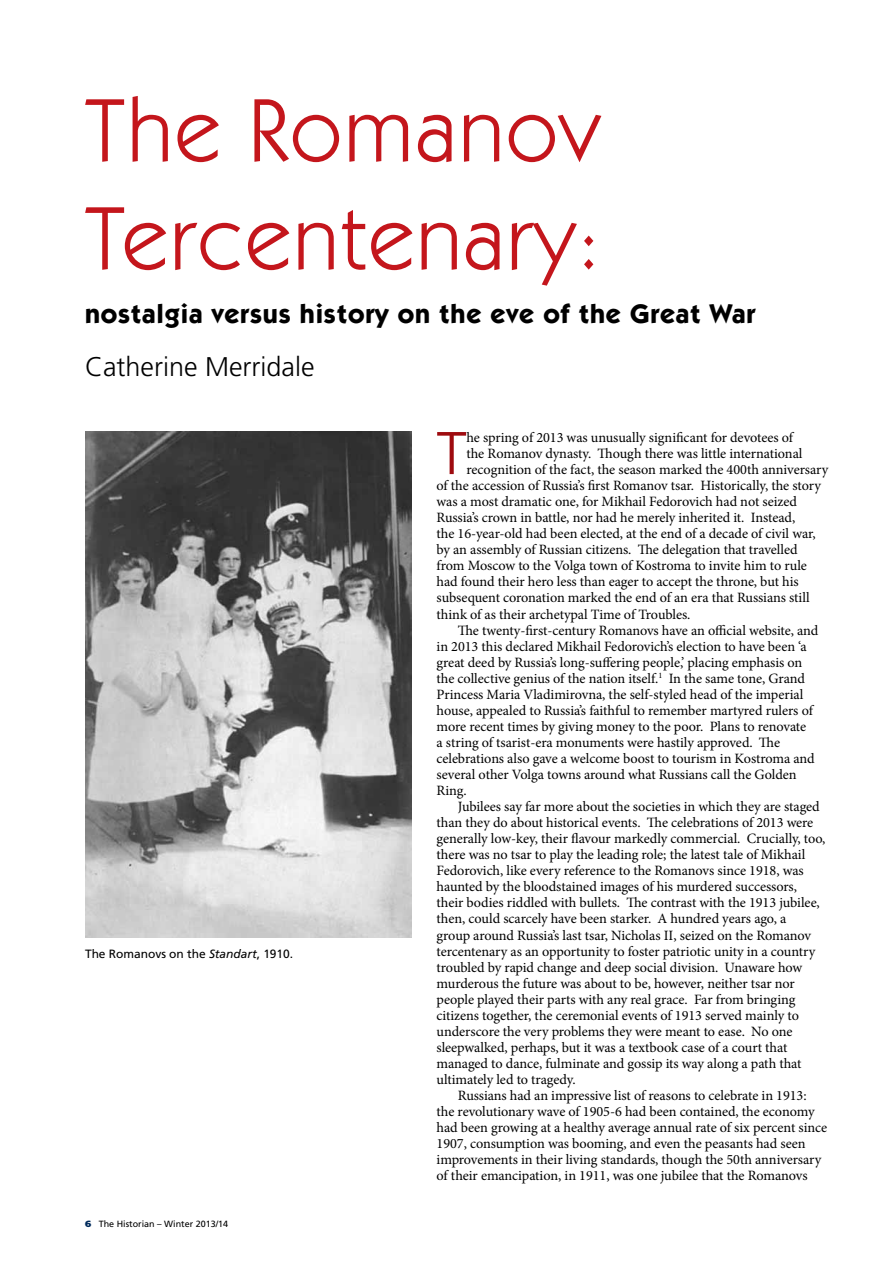
<style>
.page{position:relative;width:893px;height:1263px;background:#fff}
.page>*{position:absolute;margin:0;border:0;box-sizing:border-box;transform-origin:0 0}
.t1{font:90px/108px "Itc Kabel";letter-spacing:.03em;color:#c4161c}
.t2{font:300 60.3px "Frutiger LT Std";color:#9e0b0f}
.t3{font:700 27px "Itc Kabel";letter-spacing:.03em;color:#000}
.t4{font:300 27px "Frutiger LT Std";color:#000}
.t5{font:14.25px "Minion Pro";letter-spacing:-.005em;color:#000}
.t6{font:12px "Frutiger LT Std";letter-spacing:-.005em;color:#000}
.t7{font:9px "Frutiger LT Std";color:#000}
.s1{font-style:italic}
.s2{font-weight:900;color:#002b5c}
</style>
<div class="page">
<img style="left:85px;top:432px;width:326px;height:505px">
<h1 class="t1" style="left:85px;top:77px;width:516px">The Romanov<br>Tercentenary:</h1>
<h3 class="t3" style="left:85px;top:297px;width:672px">nostalgia versus history on the eve of the Great War</h3>
<h3 class="t4" style="left:85px;top:351px;width:231px">Catherine Merridale</h3>
<p class="t6" style="left:85px;top:947px;width:210px">The Romanovs on the <span class="s1">Standart</span>, 1910.</p>
<p class="t7" style="left:85px;top:1218px;width:145px"><span class="s2">6</span> The Historian – Winter 2013/14</p>
<h2 class="t2" style="left:437px;top:419px;width:32px">T</h2>
<p class="t5" style="left:466px;top:428px;width:328px">he spring of 2013 was unusually significant for devotees of</p>
<p class="t5" style="left:466px;top:444px;width:338px">the Romanov dynasty. Though there was little international</p>
<p class="t5" style="left:466px;top:460px;width:363px">recognition of the fact, the season marked the 400th anniversary</p>
<p class="t5" style="left:437px;top:476px;width:386px">of the accession of Russia’s first Romanov tsar. Historically, the story</p>
<p class="t5" style="left:437px;top:492px;width:362px">was a most dramatic one, for Mikhail Fedorovich had not seized</p>
<p class="t5" style="left:437px;top:508px;width:360px">Russia’s crown in battle, nor had he merely inherited it. Instead,</p>
<p class="t5" style="left:437px;top:524px;width:381px">the 16-year-old had been elected, at the end of a decade of civil war,</p>
<p class="t5" style="left:437px;top:540px;width:363px">by an assembly of Russian citizens. The delegation that travelled</p>
<p class="t5" style="left:437px;top:556px;width:372px">from Moscow to the Volga town of Kostroma to invite him to rule</p>
<p class="t5" style="left:437px;top:572px;width:364px">had found their hero less than eager to accept the throne, but his</p>
<p class="t5" style="left:437px;top:588px;width:375px">subsequent coronation marked the end of an era that Russians still</p>
<p class="t5" style="left:437px;top:604px;width:255px">think of as their archetypal Time of Troubles.</p>
<p class="t5" style="left:458px;top:620px;width:362px">The twenty-first-century Romanovs have an official website, and</p>
<p class="t5" style="left:437px;top:636px;width:372px">in 2013 this declared Mikhail Fedorovich’s election to have been ‘a</p>
<p class="t5" style="left:437px;top:652px;width:367px">great deed by Russia’s long-suffering people,’ placing emphasis on</p>
<p class="t5" style="left:437px;top:669px;width:370px">the collective genius of the nation itself.<sup>1</sup> In the same tone, Grand</p>
<p class="t5" style="left:437px;top:685px;width:368px">Princess Maria Vladimirovna, the self-styled head of the imperial</p>
<p class="t5" style="left:437px;top:701px;width:378px">house, appealed to Russia’s faithful to remember martyred rulers of</p>
<p class="t5" style="left:437px;top:717px;width:371px">more recent times by giving money to the poor. Plans to renovate</p>
<p class="t5" style="left:437px;top:733px;width:345px">a string of tsarist-era monuments were hastily approved. The</p>
<p class="t5" style="left:437px;top:749px;width:380px">celebrations also gave a welcome boost to tourism in Kostroma and</p>
<p class="t5" style="left:437px;top:765px;width:362px">several other Volga towns around what Russians call the Golden</p>
<p class="t5" style="left:437px;top:781px;width:32px">Ring.</p>
<p class="t5" style="left:458px;top:797px;width:363px">Jubilees say far more about the societies in which they are staged</p>
<p class="t5" style="left:437px;top:813px;width:378px">than they do about historical events. The celebrations of 2013 were</p>
<p class="t5" style="left:437px;top:829px;width:390px">generally low-key, their flavour markedly commercial. Crucially, too,</p>
<p class="t5" style="left:437px;top:845px;width:370px">there was no tsar to play the leading role; the latest tale of Mikhail</p>
<p class="t5" style="left:437px;top:861px;width:369px">Fedorovich, like every reference to the Romanovs since 1918, was</p>
<p class="t5" style="left:437px;top:877px;width:362px">haunted by the bloodstained images of his murdered successors,</p>
<p class="t5" style="left:437px;top:893px;width:385px">their bodies riddled with bullets. The contrast with the 1913 jubilee,</p>
<p class="t5" style="left:437px;top:909px;width:351px">then, could scarcely have been starker. A hundred years ago, a</p>
<p class="t5" style="left:437px;top:925px;width:376px">group around Russia’s last tsar, Nicholas II, seized on the Romanov</p>
<p class="t5" style="left:437px;top:941px;width:380px">tercentenary as an opportunity to foster patriotic unity in a country</p>
<p class="t5" style="left:437px;top:957px;width:367px">troubled by rapid change and deep social division. Unaware how</p>
<p class="t5" style="left:437px;top:973px;width:360px">murderous the future was about to be, however, neither tsar nor</p>
<p class="t5" style="left:437px;top:990px;width:360px">people played their parts with any real grace. Far from bringing</p>
<p class="t5" style="left:437px;top:1006px;width:364px">citizens together, the ceremonial events of 1913 served mainly to</p>
<p class="t5" style="left:437px;top:1022px;width:358px">underscore the very problems they were meant to ease. No one</p>
<p class="t5" style="left:437px;top:1038px;width:352px">sleepwalked, perhaps, but it was a textbook case of a court that</p>
<p class="t5" style="left:437px;top:1054px;width:366px">managed to dance, fulminate and gossip its way along a path that</p>
<p class="t5" style="left:437px;top:1070px;width:141px">ultimately led to tragedy.</p>
<p class="t5" style="left:458px;top:1086px;width:350px">Russians had an impressive list of reasons to celebrate in 1913:</p>
<p class="t5" style="left:437px;top:1102px;width:379px">the revolutionary wave of 1905-6 had been contained, the economy</p>
<p class="t5" style="left:437px;top:1118px;width:392px">had been growing at a healthy average annual rate of six percent since</p>
<p class="t5" style="left:437px;top:1134px;width:370px">1907, consumption was booming, and even the peasants had seen</p>
<p class="t5" style="left:437px;top:1150px;width:386px">improvements in their living standards, though the 50th anniversary</p>
<p class="t5" style="left:437px;top:1166px;width:373px">of their emancipation, in 1911, was one jubilee that the Romanovs</p>
</div>
